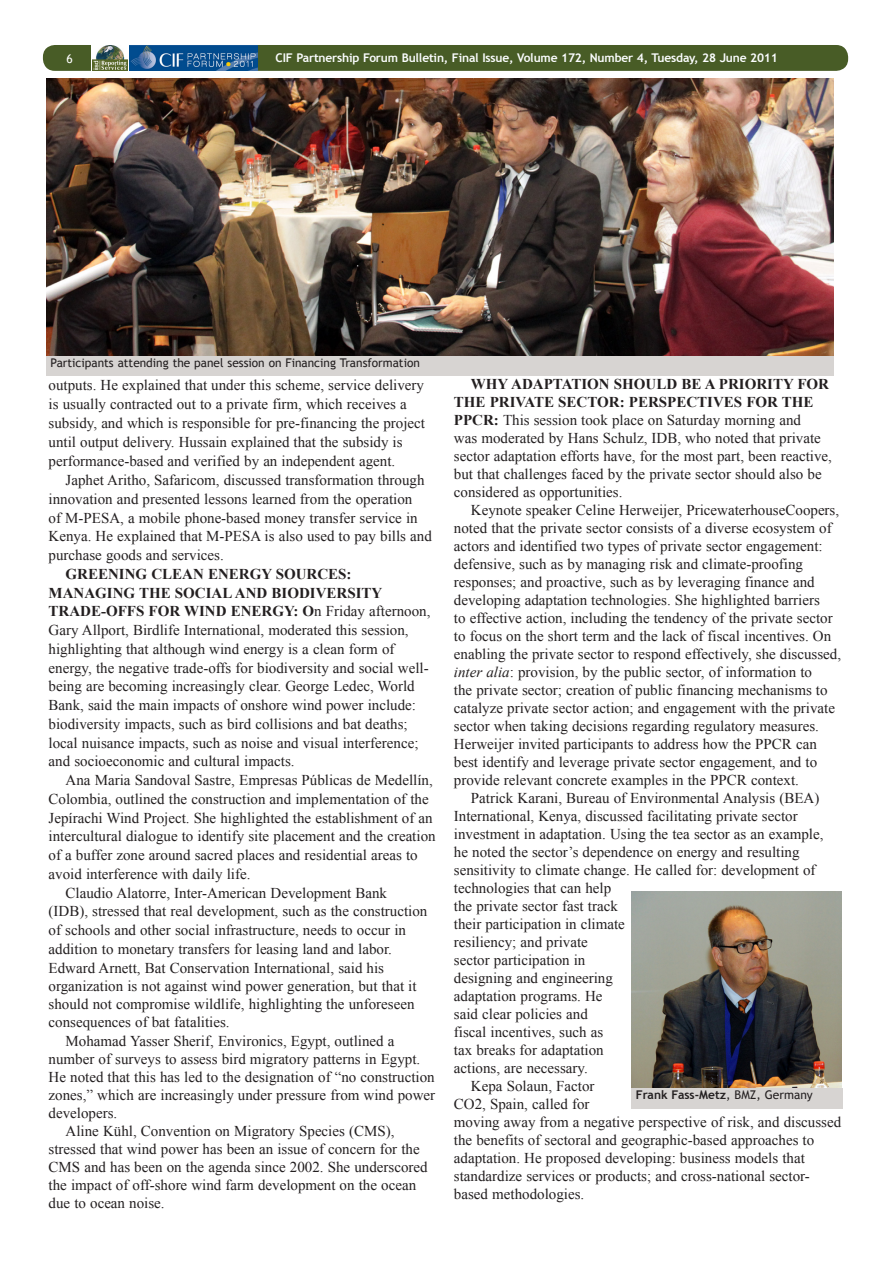
<style>
.page{position:relative;width:893px;height:1263px;background:#fff}
.page>*{position:absolute;margin:0;border:0;box-sizing:border-box;transform-origin:0 0}
.ENB_-_Body{font:15px/18px "Times New Roman";color:#231f20}
.t1{font:700 12px "Trebuchet MS";letter-spacing:-.015em;color:#fbfdfe}
.Image_caption{font:12px "Trebuchet MS";color:#231f20}
.Image_caption-2{font:700 12px "Trebuchet MS";color:#231f20}
.t2{font:12px "Trebuchet MS";color:#fff}
.s1{font-weight:700}
.s2{font-style:italic}
.s3{font-weight:400}
</style>
<div class="page">
<div style="left:43px;top:45px;width:805px;height:26px;background:#485c26;border-radius:12px"></div>
<div style="left:91px;top:44px;width:38px;height:27px;background:#fff"></div>
<img style="left:92px;top:45px;width:36px;height:26px">
<div style="left:128px;top:45px;width:130px;height:26px;background:#014c8f"></div>
<img style="left:130px;top:45px;width:127px;height:26px">
<img style="left:46px;top:79px;width:788px;height:277px">
<div style="left:46px;top:356px;width:788px;height:20px;background:#d7d4d2"></div>
<img style="left:632px;top:892px;width:209px;height:196px">
<div style="left:632px;top:1088px;width:211px;height:20px;background:#d7d4d2"></div>
<p class="t2" style="left:67px;top:51px;width:8px">6</p>
<p class="t1" style="left:276px;top:50px;width:504px">CIF Partnership Forum Bulletin, Final Issue, Volume 172, Number 4, Tuesday, 28 June 2011</p>
<p class="Image_caption" style="left:51px;top:356px;width:371px">Participants attending the panel session on Financing Transformation</p>
<p class="ENB_-_Body" style="left:49px;top:375px;width:378px;line-height:19.2px">outputs. He explained that under this scheme, service delivery is usually contracted out to a private firm, which receives a subsidy, and which is responsible for pre-financing the project until output delivery. Hussain explained that the subsidy is performance-based and verified by an independent agent.</p>
<p class="ENB_-_Body" style="left:49px;top:470px;width:385px;line-height:18.8px;text-indent:17px">Japhet Aritho, Safaricom, discussed transformation through innovation and presented lessons learned from the operation<br>of M-PESA, a mobile phone-based money transfer service in Kenya. He explained that M-PESA is also used to pay bills and purchase goods and services.</p>
<p class="ENB_-_Body" style="left:49px;top:564px;width:383px;line-height:18.8px;text-indent:17px"><span class="s1">GREENING CLEAN ENERGY SOURCES:<br>MANAGING THE SOCIAL AND BIODIVERSITY TRADE-OFFS FOR WIND ENERGY: O</span>n Friday afternoon, Gary Allport, Birdlife International, moderated this session, highlighting that although wind energy is a clean form of energy, the negative trade-offs for biodiversity and social well&shy;being are becoming increasingly clear. George Ledec, World Bank, said the main impacts of onshore wind power include: biodiversity impacts, such as bird collisions and bat deaths; local nuisance impacts, such as noise and visual interference; and socioeconomic and cultural impacts.</p>
<p class="ENB_-_Body" style="left:49px;top:770px;width:389px;line-height:18.8px;text-indent:17px">Ana Maria Sandoval Sastre, Empresas Públicas de Medellín, Colombia, outlined the construction and implementation of the Jepírachi Wind Project. She highlighted the establishment of an intercultural dialogue to identify site placement and the creation of a buffer zone around sacred places and residential areas to avoid interference with daily life.</p>
<p class="ENB_-_Body" style="left:49px;top:883px;width:380px;line-height:18.6px;text-indent:17px">Claudio Alatorre, Inter-American Development Bank (IDB), stressed that real development, such as the construction of schools and other social infrastructure, needs to occur in addition to monetary transfers for leasing land and labor.<br>Edward Arnett, Bat Conservation International, said his organization is not against wind power generation, but that it should not compromise wildlife, highlighting the unforeseen consequences of bat fatalities.</p>
<p class="ENB_-_Body" style="left:49px;top:1031px;width:388px;text-indent:17px">Mohamad Yasser Sherif, Environics, Egypt, outlined a number of surveys to assess bird migratory patterns in Egypt.<br>He noted that this has led to the designation of “no construction zones,” which are increasingly under pressure from wind power developers.</p>
<p class="ENB_-_Body" style="left:49px;top:1121px;width:381px;text-indent:17px">Aline Kühl, Convention on Migratory Species (CMS), stressed that wind power has been an issue of concern for the CMS and has been on the agenda since 2002. She underscored the impact of off-shore wind farm development on the ocean due to ocean noise.</p>
<p class="ENB_-_Body" style="left:454px;top:375px;width:379px;text-indent:17px"><span class="s1">WHY ADAPTATION SHOULD BE A PRIORITY FOR THE PRIVATE SECTOR: PERSPECTIVES FOR THE PPCR:</span> This session took place on Saturday morning and<br>was moderated by Hans Schulz, IDB, who noted that private sector adaptation efforts have, for the most part, been reactive, but that challenges faced by the private sector should also be considered as opportunities.</p>
<p class="ENB_-_Body" style="left:454px;top:501px;width:389px;text-indent:17px">Keynote speaker Celine Herweijer, PricewaterhouseCoopers, noted that the private sector consists of a diverse ecosystem of actors and identified two types of private sector engagement: defensive, such as by managing risk and climate-proofing responses; and proactive, such as by leveraging finance and developing adaptation technologies. She highlighted barriers<br>to effective action, including the tendency of the private sector to focus on the short term and the lack of fiscal incentives. On enabling the private sector to respond effectively, she discussed, <span class="s2">inter alia</span>: provision, by the public sector, of information to<br>the private sector; creation of public financing mechanisms to catalyze private sector action; and engagement with the private sector when taking decisions regarding regulatory measures.<br>Herweijer invited participants to address how the PPCR can best identify and leverage private sector engagement, and to provide relevant concrete examples in the PPCR context.</p>
<p class="ENB_-_Body" style="left:454px;top:789px;width:371px;text-indent:17px">Patrick Karani, Bureau of Environmental Analysis (BEA)<br>International, Kenya, discussed facilitating private sector investment in adaptation. Using the tea sector as an example, he noted the sector’s dependence on energy and resulting sensitivity to climate change. He called for: development of technologies that can help<br>the private sector fast track<br>their participation in climate<br>resiliency; and private<br>sector participation in<br>designing and engineering<br>adaptation programs. He<br>said clear policies and<br>fiscal incentives, such as<br>tax breaks for adaptation<br>actions, are necessary.</p>
<p class="ENB_-_Body" style="left:454px;top:1077px;width:389px;text-indent:17px">Kepa Solaun, Factor<br>CO2, Spain, called for<br>moving away from a negative perspective of risk, and discussed the benefits of sectoral and geographic-based approaches to adaptation. He proposed developing: business models that standardize services or products; and cross-national sector&shy;based methodologies.</p>
<p class="Image_caption-2" style="left:636px;top:1087px;width:179px">Frank Fass-Metz<span class="s3">, BMZ, Germany</span></p>
</div>
